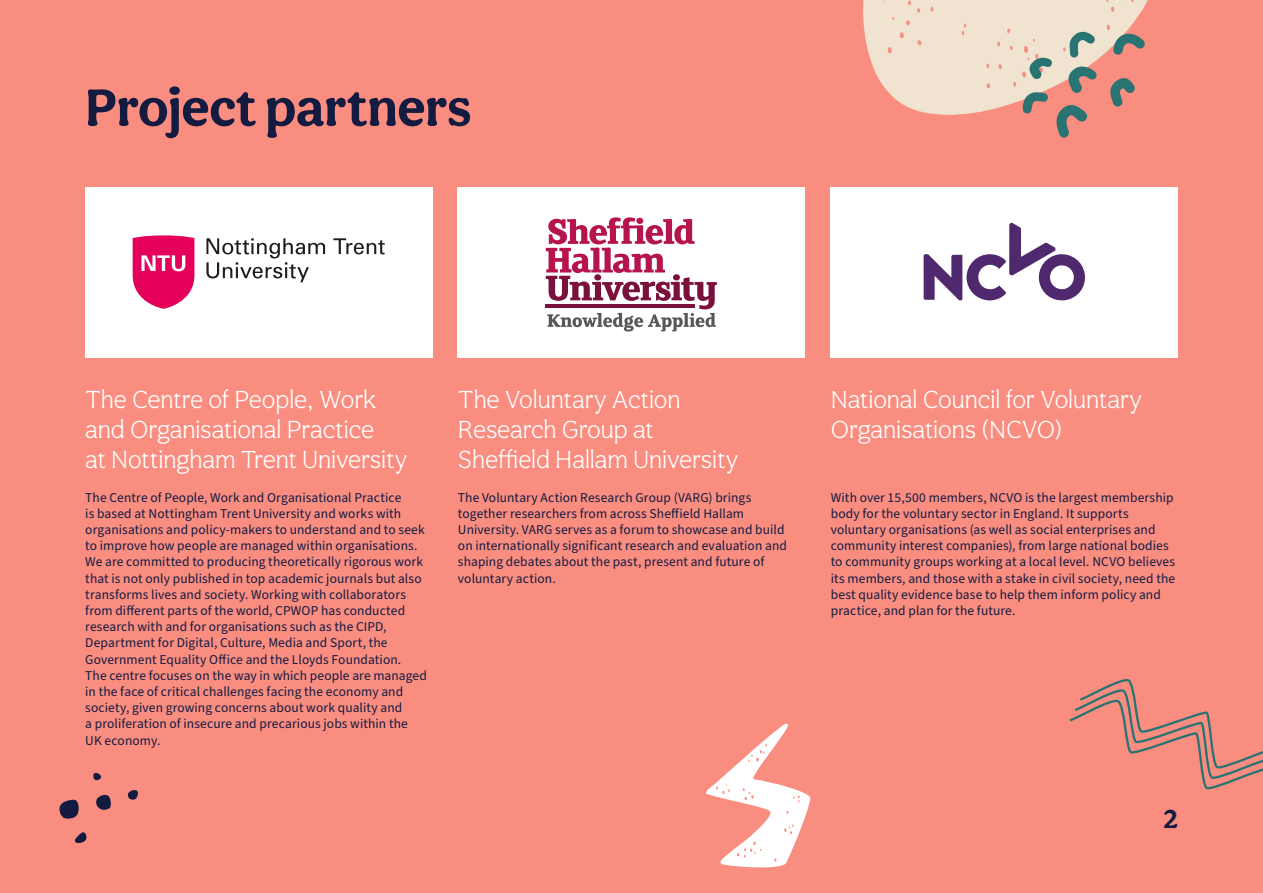
<style>
.page{position:relative;width:1263px;height:893px;background:#f98d80}
.page>*{position:absolute;margin:0;border:0;box-sizing:border-box;transform-origin:0 0}
.t1{font:700 54px "Aesthet Nova";color:#141b41}
.t2{font:700 27px "Aesthet Nova";color:#141b41}
.t3{font:300 25.5px/30px "Aesthet Nova";letter-spacing:-.005em;color:#fff}
.t4{font:13.5px/16.2px "Source Sans Pro";letter-spacing:.005em;color:#141b41}
</style>
<div class="page">
<svg style="left:60px;top:799px;width:19px;height:20px"></svg>
<svg style="left:96px;top:794px;width:15px;height:16px"></svg>
<svg style="left:75px;top:832px;width:12px;height:11px"></svg>
<svg style="left:128px;top:790px;width:10px;height:10px"></svg>
<svg style="left:93px;top:772px;width:8px;height:8px"></svg>
<div style="left:85px;top:187px;width:347px;height:170px;background:#fff"></div>
<div style="left:458px;top:187px;width:347px;height:170px;background:#fff"></div>
<div style="left:831px;top:187px;width:347px;height:170px;background:#fff"></div>
<svg style="left:1069px;top:679px;width:194px;height:111px"></svg>
<svg style="left:863px;top:0;width:285px;height:138px"></svg>
<svg style="left:706px;top:723px;width:105px;height:145px"></svg>
<svg style="left:546px;top:217px;width:171px;height:115px"></svg>
<hr style="left:546px;top:305px;width:149px;height:3px;background:#7a113d">
<svg style="left:923px;top:223px;width:162px;height:77px"></svg>
<svg style="left:133px;top:235px;width:61px;height:74px"></svg>
<svg style="left:333px;top:238px;width:52px;height:16px"></svg>
<svg style="left:206px;top:238px;width:119px;height:44px"></svg>
<h1 class="t1" style="left:85px;top:75px;width:388px">Project partners</h1>
<h3 class="t3" style="left:85px;top:384px;width:324px">The Centre of People, Work and Organisational Practice<br>at Nottingham Trent University</h3>
<p class="t4" style="left:85px;top:489px;width:343px">The Centre of People, Work and Organisational Practice<br>is based at Nottingham Trent University and works with organisations and policy-makers to understand and to seek to improve how people are managed within organisations.<br>We are committed to producing theoretically rigorous work that is not only published in top academic journals but also transforms lives and society. Working with collaborators from different parts of the world, CPWOP has conducted research with and for organisations such as the CIPD, Department for Digital, Culture, Media and Sport, the Government Equality Office and the Lloyds Foundation.<br>The centre focuses on the way in which people are managed in the face of critical challenges facing the economy and society, given growing concerns about work quality and<br>a proliferation of insecure and precarious jobs within the UK economy.</p>
<h3 class="t3" style="left:458px;top:384px;width:282px">The Voluntary Action<br>Research Group at<br>Sheffield Hallam University</h3>
<p class="t4" style="left:458px;top:489px;width:331px">The Voluntary Action Research Group (VARG) brings together researchers from across Sheffield Hallam University. VARG serves as a forum to showcase and build on internationally significant research and evaluation and shaping debates about the past, present and future of voluntary action.</p>
<h3 class="t3" style="left:831px;top:384px;width:313px">National Council for Voluntary<br>Organisations (NCVO)</h3>
<p class="t4" style="left:831px;top:489px;width:346px">With over 15,500 members, NCVO is the largest membership body for the voluntary sector in England. It supports voluntary organisations (as well as social enterprises and community interest companies), from large national bodies to community groups working at a local level. NCVO believes its members, and those with a stake in civil society, need the best quality evidence base to help them inform policy and practice, and plan for the future.</p>
<h2 class="t2" style="left:1163px;top:803px;width:16px">2</h2>
</div>
